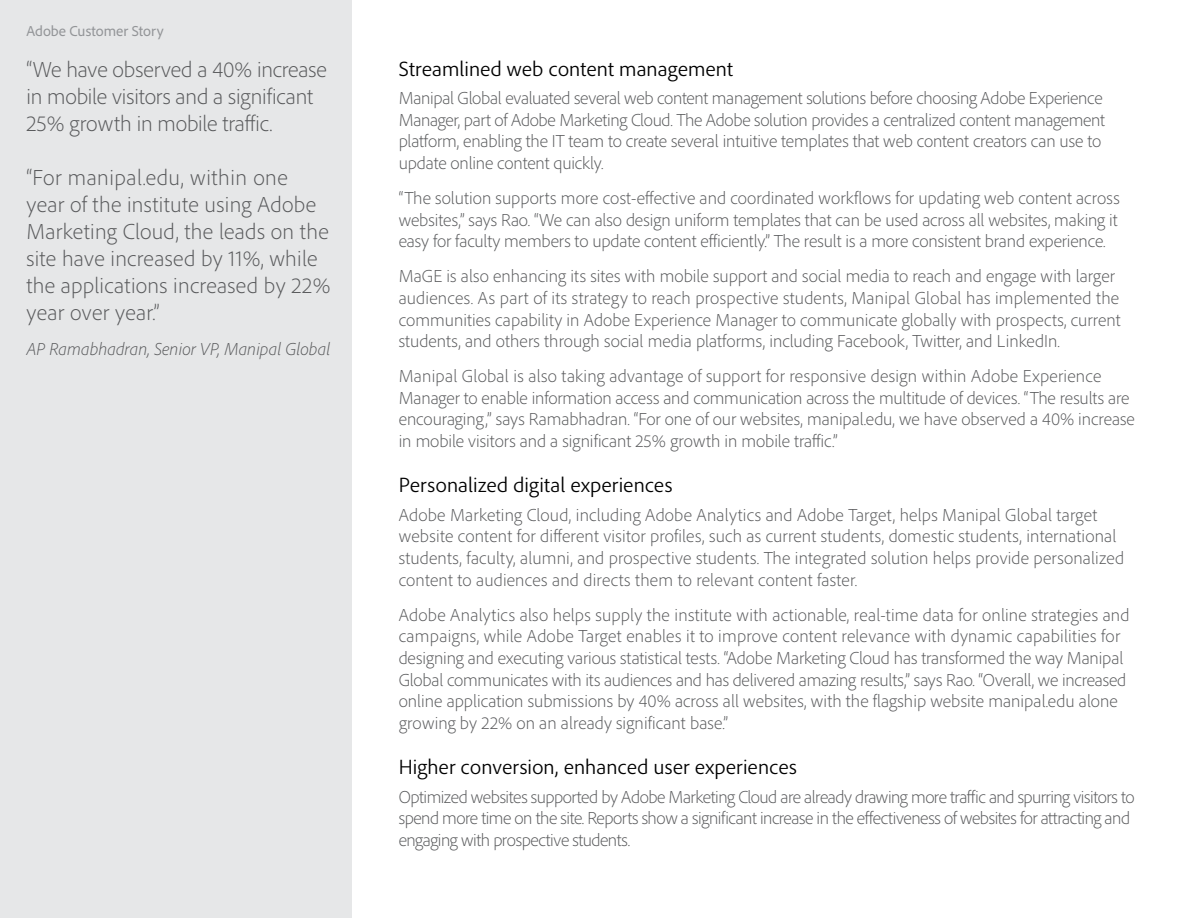
<style>
.page{position:relative;width:1188px;height:918px;background:#fff}
.page>*{position:absolute;margin:0;border:0;box-sizing:border-box;transform-origin:0 0}
.t1{font:300 22.5px/27px "Adobe Clean";letter-spacing:.01em;color:#58595b}
.t2{font:300 21px "Adobe Clean";color:#000}
.t3{font:300 18px/21.6px "Adobe Clean";color:#58595b}
.t4{font:300 18px/21.6px "Adobe Clean";letter-spacing:-.025em;color:#58595b}
.t5{font:italic 300 18px "Adobe Clean";color:#58595b}
.t6{font:15px "Adobe Clean";color:#939598}
</style>
<div class="page">
<div style="left:0;top:0;width:352px;height:918px;background:#e6e7e8"></div>
<p class="t6" style="left:26px;top:21px;width:139px">Adobe Customer Story</p>
<p class="t1" style="left:26px;top:55px;width:302px">“We have observed a 40% increase in mobile visitors and a significant<br>25% growth in mobile traffic.</p>
<p class="t1" style="left:26px;top:163px;width:306px">“For manipal.edu, within one year of the institute using Adobe<br>Marketing Cloud, the leads on the site have increased by 11%, while the applications increased by 22% year over year.”</p>
<p class="t5" style="left:26px;top:338px;width:305px">AP Ramabhadran, Senior VP, Manipal Global</p>
<p class="t2" style="left:399px;top:55px;width:336px">Streamlined web content management</p>
<p class="t3" style="left:399px;top:87px;width:708px">Manipal Global evaluated several web content management solutions before choosing Adobe Experience Manager, part of Adobe Marketing Cloud. The Adobe solution provides a centralized content management platform, enabling the IT team to create several intuitive templates that web content creators can use to update online content quickly.</p>
<p class="t3" style="left:399px;top:187px;width:723px;text-align:justify">“The solution supports more cost-effective and coordinated workflows for updating web content across websites,” says Rao. “We can also design uniform templates that can be used across all websites, making it easy for faculty members to update content efficiently.” The result is a more consistent brand experience.</p>
<p class="t3" style="left:399px;top:265px;width:723px">MaGE is also enhancing its sites with mobile support and social media to reach and engage with larger audiences. As part of its strategy to reach prospective students, Manipal Global has implemented the communities capability in Adobe Experience Manager to communicate globally with prospects, current students, and others through social media platforms, including Facebook, Twitter, and LinkedIn.</p>
<p class="t3" style="left:399px;top:365px;width:738px">Manipal Global is also taking advantage of support for responsive design within Adobe Experience Manager to enable information access and communication across the multitude of devices. “The results are encouraging,” says Ramabhadran. “For one of our websites, manipal.edu, we have observed a 40% increase in mobile visitors and a significant 25% growth in mobile traffic.”</p>
<p class="t2" style="left:399px;top:472px;width:275px">Personalized digital experiences</p>
<p class="t3" style="left:399px;top:504px;width:727px">Adobe Marketing Cloud, including Adobe Analytics and Adobe Target, helps Manipal Global target website content for different visitor profiles, such as current students, domestic students, international students, faculty, alumni, and prospective students. The integrated solution helps provide personalized content to audiences and directs them to relevant content faster.</p>
<p class="t3" style="left:399px;top:603px;width:732px">Adobe Analytics also helps supply the institute with actionable, real-time data for online strategies and campaigns, while Adobe Target enables it to improve content relevance with dynamic capabilities for designing and executing various statistical tests. “Adobe Marketing Cloud has transformed the way Manipal Global communicates with its audiences and has delivered amazing results,” says Rao. “Overall, we increased online application submissions by 40% across all websites, with the flagship website manipal.edu alone growing by 22% on an already significant base.”</p>
<p class="t2" style="left:399px;top:754px;width:400px">Higher conversion, enhanced user experiences</p>
<p class="t4" style="left:399px;top:785px;width:737px">Optimized websites supported by Adobe Marketing Cloud are already drawing more traffic and spurring visitors to spend more time on the site. Reports show a significant increase in the effectiveness of websites for attracting and engaging with prospective students.</p>
</div>
